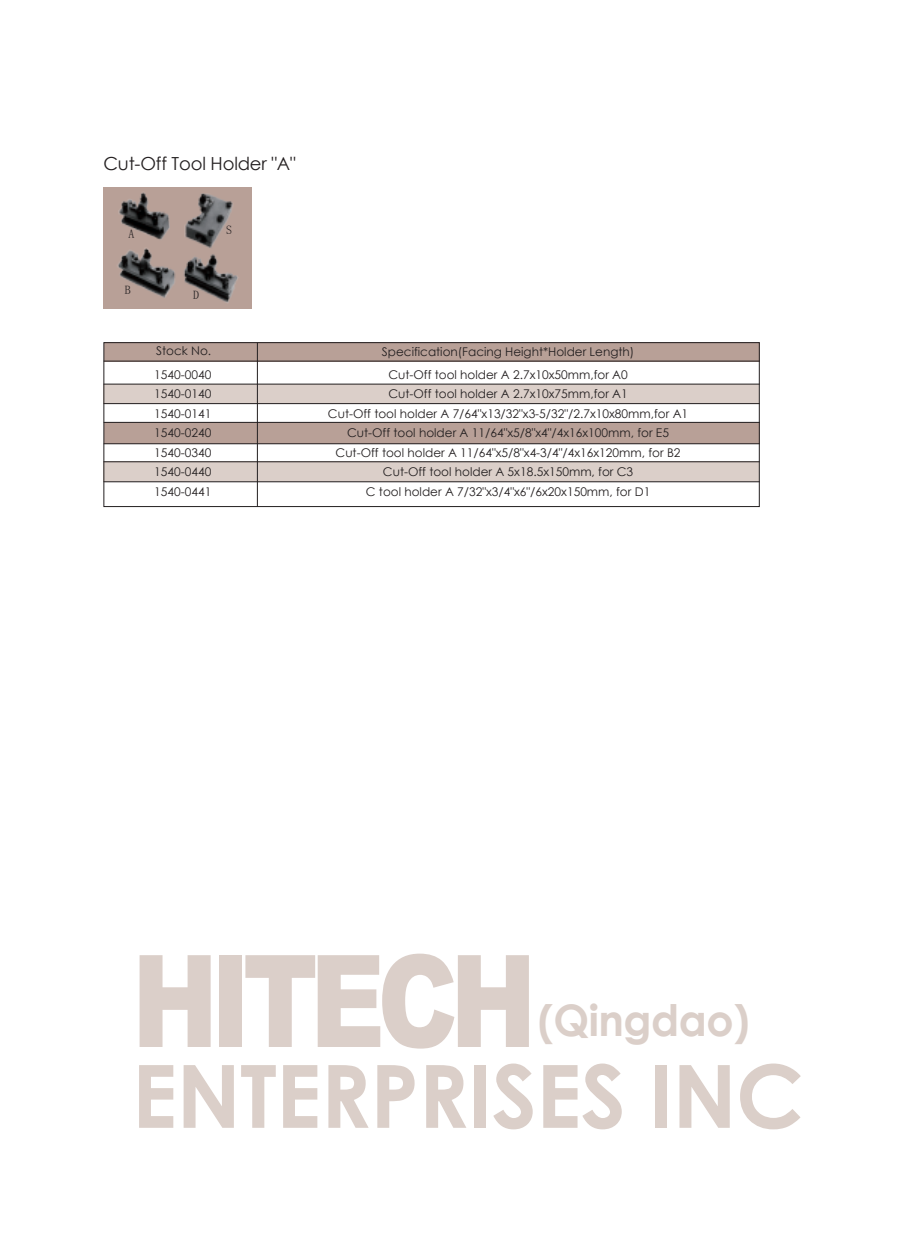
<style>
.page{position:relative;width:919px;height:1238px;background:#fff}
.page>*{position:absolute;margin:0;border:0;box-sizing:border-box;transform-origin:0 0}
.t1{font:900 128.1px "Arial";letter-spacing:-.075em;color:#dbcfc9;scale:.81 1}
.t2{font:700 87.3px "Century Gothic";letter-spacing:-.01em;color:#dbcfc9}
.t3{font:700 43.5px "Century Gothic";letter-spacing:-.01em;color:#dbcfc9}
.t4{font:18px "Century Gothic";letter-spacing:-.01em;color:#231f20}
.t5{font:12px/19.5px "Century Gothic";color:#231f20}
.t6{font:12px "CT Zhong Yuan SJ";color:#231f20}
</style>
<div class="page">
<div style="left:103px;top:187px;width:148px;height:121px;background:#b8a097"></div>
<img style="left:118px;top:192px;width:120px;height:111px">
<div style="left:103px;top:384px;width:656px;height:19px;background:#dbcfc9"></div>
<div style="left:103px;top:461px;width:656px;height:20px;background:#dbcfc9"></div>
<div style="left:104px;top:342px;width:655px;height:19px;background:#b8a097"></div>
<div style="left:104px;top:422px;width:655px;height:21px;background:#b8a097"></div>
<hr style="left:104px;top:361px;width:655px;height:1px;background:#231f20">
<hr style="left:104px;top:384px;width:655px;height:1px;background:#231f20">
<hr style="left:104px;top:403px;width:655px;height:1px;background:#231f20">
<hr style="left:104px;top:422px;width:655px;height:1px;background:#231f20">
<hr style="left:104px;top:443px;width:655px;height:1px;background:#231f20">
<hr style="left:104px;top:461px;width:655px;height:1px;background:#231f20">
<hr style="left:104px;top:481px;width:655px;height:1px;background:#231f20">
<hr style="left:257px;top:343px;width:1px;height:163px;background:#231f20">
<div style="left:103px;top:342px;width:656px;height:165px;border:1px solid #231f20"></div>
<h3 class="t4" style="left:103px;top:151px;width:194px">Cut-Off Tool Holder "A"</h3>
<p class="t6" style="left:129px;top:227px;width:7px">A</p>
<p class="t6" style="left:125px;top:283px;width:7px">B</p>
<p class="t6" style="left:226px;top:223px;width:7px">S</p>
<p class="t6" style="left:193px;top:289px;width:7px">D</p>
<p class="t5" style="left:154px;top:338px;width:59px;line-height:24px">Stock No.<br>1540-0040</p>
<p class="t5" style="left:154px;top:384px;width:59px;text-align:justify">1540-0140<br>1540-0141<br>1540-0240<br>1540-0340<br>1540-0440<br>1540-0441</p>
<p class="t5" style="left:382px;top:341px;width:254px">Specification(Facing Height*Holder Length)</p>
<p class="t5" style="left:328px;top:364px;width:362px;text-align:center">Cut-Off tool holder A 2.7x10x50mm,for A0<br>Cut-Off tool holder A 2.7x10x75mm,for A1<br>Cut-Off tool holder A 7/64"x13/32"x3-5/32"/2.7x10x80mm,for A1<br>Cut-Off tool holder A 11/64"x5/8"x4"/4x16x100mm, for E5<br>Cut-Off tool holder A 11/64"x5/8"x4-3/4"/4x16x120mm, for B2<br>Cut-Off tool holder A 5x18.5x150mm, for C3<br>C tool holder A 7/32"x3/4"x6"/6x20x150mm, for D1</p>
<h1 class="t1" style="left:132px;top:908px;width:501px">HITECH</h1>
<h3 class="t3" style="left:537px;top:986px;width:213px">(Qingdao)</h3>
<h2 class="t2" style="left:132px;top:1029px;width:673px">ENTERPRISES INC</h2>
</div>
